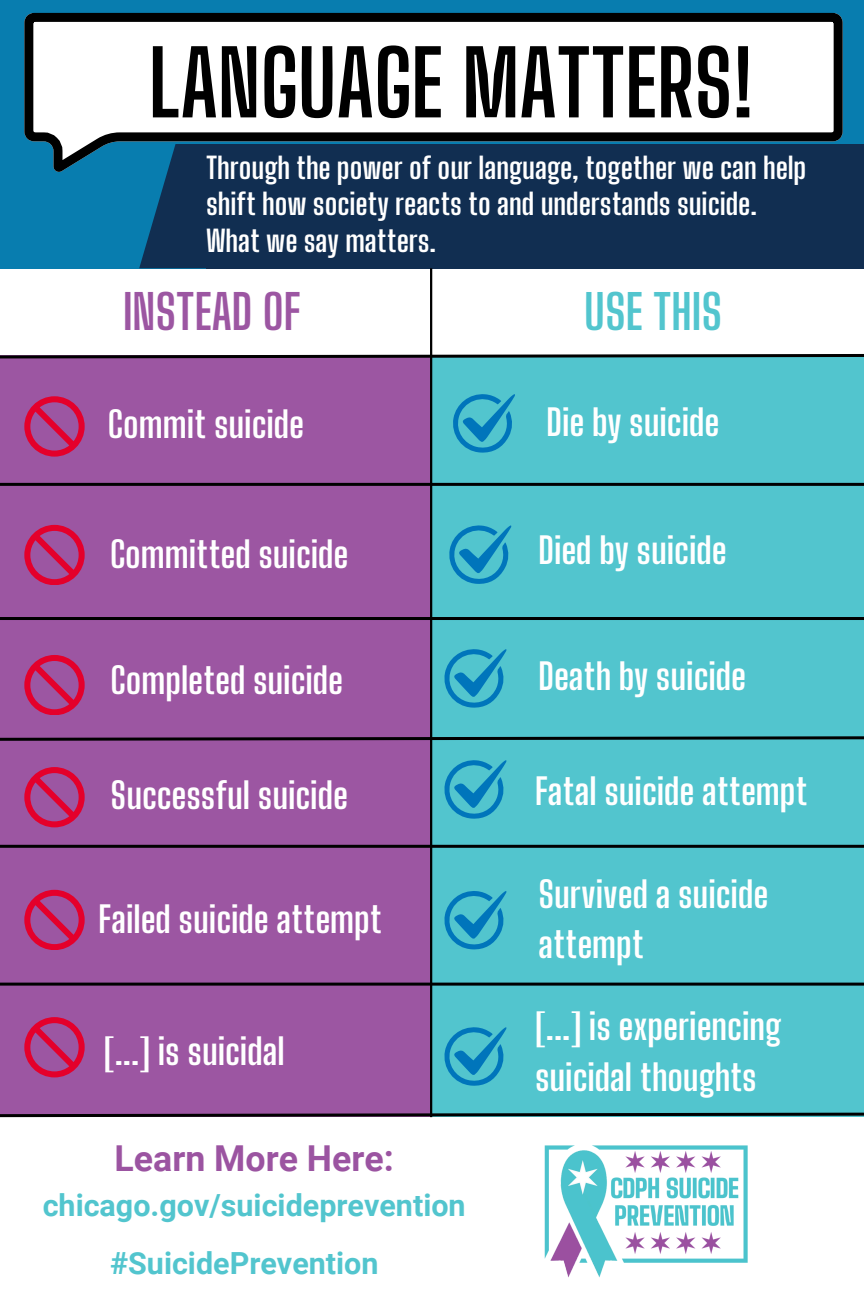
<style>
.page{position:relative;width:864px;height:1296px;background:#fff}
.page>*{position:absolute;margin:0;border:0;box-sizing:border-box;transform-origin:0 0}
.t1{font:700 89px "Big Shoulders Display";color:#000}
.t2{font:700 47.7px "Big Shoulders Display";color:#9c56a2}
.t3{font:700 47.7px "Big Shoulders Display";color:#52c5ce}
.t4{font:700 36px/50.2px "Big Shoulders Display";color:#fff}
.t5{font:700 35.7px "Roboto";color:#9b54a1}
.t6{font:700 30.5px "Roboto";color:#52c5ce}
.t7{font:700 29.3px/36.8px "Big Shoulders Display";color:#fff}
</style>
<div class="page">
<div style="left:0;top:355px;width:434px;height:762px;background:#9c56a2"></div>
<div style="left:432px;top:355px;width:432px;height:762px;background:#52c5ce"></div>
<svg style="left:453px;top:394px;width:62px;height:59px"></svg>
<svg style="left:449px;top:525px;width:63px;height:59px"></svg>
<svg style="left:444px;top:649px;width:63px;height:59px"></svg>
<svg style="left:444px;top:760px;width:63px;height:59px"></svg>
<svg style="left:444px;top:891px;width:63px;height:59px"></svg>
<svg style="left:444px;top:1027px;width:63px;height:59px"></svg>
<div style="left:0;top:0;width:864px;height:268px;background:#087daf"></div>
<svg style="left:24px;top:13px;width:819px;height:159px;background:#ced3d5"></svg>
<div style="left:206px;top:144px;width:658px;height:124px;background:#112e51"></div>
<svg style="left:139px;top:144px;width:67px;height:124px"></svg>
<hr style="left:430px;top:268px;width:2px;height:849px;background:#000">
<svg style="left:0;top:352px;width:864px;height:8px"></svg>
<hr style="left:0;top:483px;width:864px;height:3px;background:#000">
<hr style="left:0;top:617px;width:864px;height:3px;background:#000">
<svg style="left:0;top:735px;width:864px;height:7px"></svg>
<hr style="left:0;top:845px;width:864px;height:3px;background:#000">
<hr style="left:0;top:983px;width:864px;height:3px;background:#000">
<svg style="left:0;top:1111px;width:864px;height:7px"></svg>
<img style="left:544px;top:1145px;width:204px;height:133px">
<svg style="left:24px;top:396px;width:60px;height:60px"></svg>
<svg style="left:24px;top:525px;width:60px;height:60px"></svg>
<svg style="left:24px;top:655px;width:60px;height:60px"></svg>
<svg style="left:24px;top:767px;width:60px;height:60px"></svg>
<svg style="left:24px;top:890px;width:60px;height:60px"></svg>
<svg style="left:24px;top:1017px;width:60px;height:60px"></svg>
<p class="t1" style="left:149px;top:30px;width:606px">LANGUAGE MATTERS!</p>
<h3 class="t7" style="left:206px;top:149px;width:602px">Through the power of our language, together we can help shift how society reacts to and understands suicide.<br>What we say matters.</h3>
<h2 class="t2" style="left:123px;top:283px;width:179px">INSTEAD OF</h2>
<h1 class="t3" style="left:584px;top:283px;width:140px">USE THIS</h1>
<h3 class="t4" style="left:108px;top:399px;width:198px">Commit suicide</h3>
<p class="t4" style="left:110px;top:529px;width:240px">Committed suicide</p>
<h3 class="t4" style="left:111px;top:655px;width:234px">Completed suicide</h3>
<p class="t4" style="left:111px;top:770px;width:239px">Successful suicide</p>
<h3 class="t4" style="left:99px;top:894px;width:285px">Failed suicide attempt</h3>
<p class="t4" style="left:104px;top:1026px;width:182px">[...] is suicidal</p>
<h3 class="t5" style="left:115px;top:1138px;width:281px">Learn More Here:</h3>
<p class="t6" style="left:43px;top:1187px;width:425px">chicago.gov/suicideprevention</p>
<h3 class="t6" style="left:110px;top:1246px;width:270px">#SuicidePrevention</h3>
<h2 class="t4" style="left:546px;top:397px;width:174px">Die by suicide</h2>
<p class="t4" style="left:538px;top:525px;width:190px">Died by suicide</p>
<h3 class="t4" style="left:538px;top:651px;width:209px">Death by suicide</h3>
<p class="t4" style="left:535px;top:766px;width:274px">Fatal suicide attempt</p>
<h3 class="t4" style="left:538px;top:869px;width:231px">Survived a suicide attempt</h3>
<p class="t4" style="left:535px;top:1001px;width:248px">[...] is experiencing suicidal thoughts</p>
</div>
